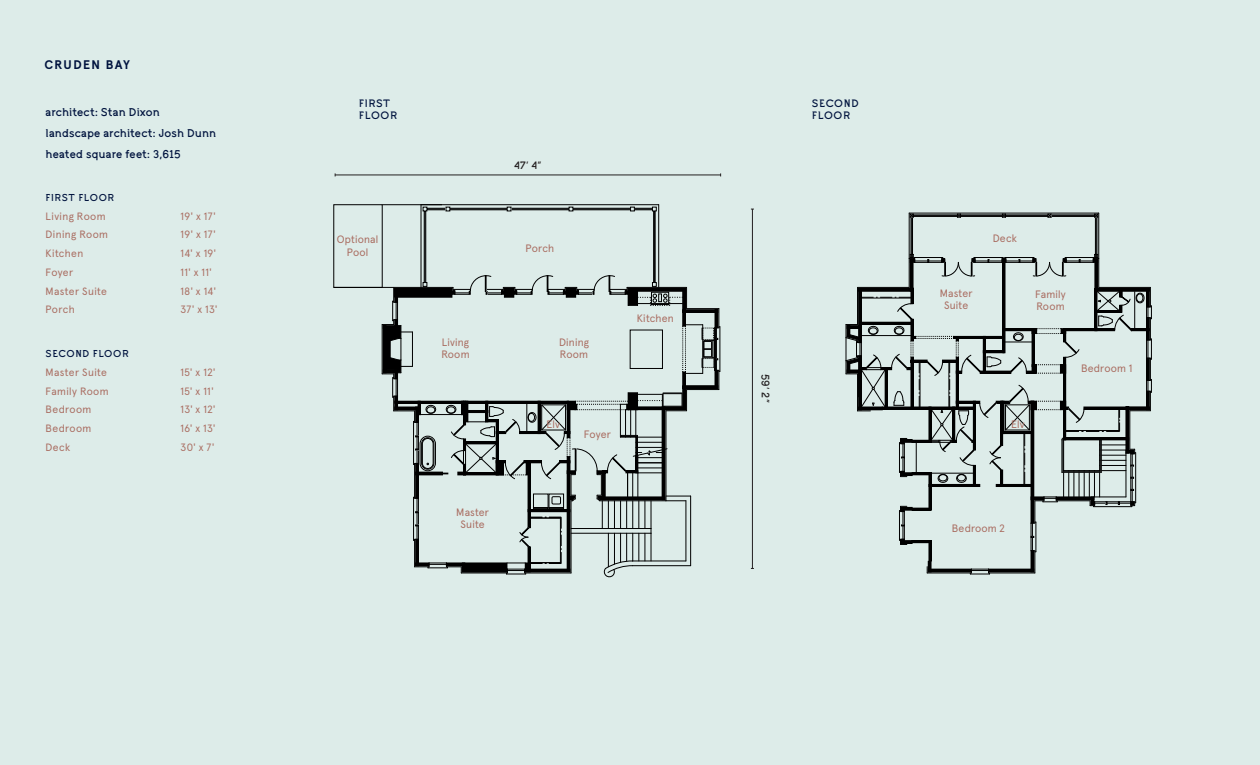
<style>
.page{position:relative;width:1260px;height:765px;background:#ddece9}
.page>*{position:absolute;margin:0;border:0;box-sizing:border-box;transform-origin:0 0}
.t1{font:700 12.5px "Apercu";letter-spacing:.105em;color:#00133e}
.t2{font:600 11.25px/21.2px "TG Hagia";letter-spacing:.015em;color:#00133e}
.t3{font:10.75px/12.1px "Apercu";letter-spacing:.015em;color:#a96c60}
.t4{font:600 10.75px/12.1px "TG Hagia";letter-spacing:.06em;color:#00133e}
.t5{font:600 10.75px "TG Hagia";color:#231f20}
.t6{font:10.62px "Apercu";letter-spacing:.035em;color:#a96c60}
.t7{font:600 10px "TG Hagia";letter-spacing:.06em;color:#00133e}
</style>
<div class="page">
<svg style="left:333px;top:204px;width:421px;height:365px"></svg>
<hr style="left:720px;top:327px;width:1px;height:44px;background:#000">
<hr style="left:421px;top:205px;width:238px;height:1px;background:#000">
<div style="left:427px;top:208px;width:226px;height:2px;border:1px solid #000"></div>
<hr style="left:427px;top:209px;width:225px;height:1px;background:#000">
<hr style="left:654px;top:211px;width:1px;height:72px;background:#000">
<div style="left:424px;top:211px;width:2px;height:72px;border:1px solid #000"></div>
<hr style="left:425px;top:211px;width:1px;height:72px;background:#000">
<hr style="left:421px;top:205px;width:1px;height:82px;background:#000">
<hr style="left:658px;top:205px;width:1px;height:82px;background:#000">
<svg style="left:652px;top:207px;width:4px;height:4px"></svg>
<svg style="left:630px;top:207px;width:4px;height:4px"></svg>
<svg style="left:569px;top:207px;width:4px;height:4px"></svg>
<svg style="left:507px;top:207px;width:4px;height:4px"></svg>
<svg style="left:446px;top:207px;width:4px;height:4px"></svg>
<svg style="left:423px;top:207px;width:4px;height:4px"></svg>
<svg style="left:382px;top:276px;width:338px;height:302px"></svg>
<div style="left:334px;top:205px;width:48px;height:82px;background:#ddece9"></div>
<hr style="left:382px;top:205px;width:60px;height:1px;background:#000">
<hr style="left:334px;top:287px;width:60px;height:1px;background:#000">
<svg style="left:845px;top:212px;width:255px;height:163px"></svg>
<div style="left:1095px;top:217px;width:2px;height:37px;border:1px solid #000"></div>
<hr style="left:1096px;top:217px;width:1px;height:37px;background:#000">
<hr style="left:1099px;top:213px;width:1px;height:46px;background:#000">
<hr style="left:909px;top:213px;width:190px;height:1px;background:#000">
<hr style="left:909px;top:213px;width:1px;height:46px;background:#000">
<div style="left:911px;top:217px;width:2px;height:37px;border:1px solid #000"></div>
<hr style="left:912px;top:217px;width:1px;height:37px;background:#000">
<hr style="left:913px;top:215px;width:182px;height:1px;background:#000">
<svg style="left:846px;top:254px;width:306px;height:321px"></svg>
<hr style="left:752px;top:209px;width:1px;height:359px;background:#231f20">
<hr style="left:335px;top:175px;width:386px;height:1px;background:#231f20">
<p class="t1" style="left:44px;top:55px;width:87px">CRUDEN BAY</p>
<p class="t2" style="left:46px;top:101px;width:172px">architect: Stan Dixon landscape architect: Josh Dunn heated square feet: 3,615</p>
<p class="t7" style="left:46px;top:191px;width:70px">FIRST FLOOR</p>
<p class="t6" style="left:46px;top:208px;width:61px">Living Room</p>
<p class="t6" style="left:181px;top:208px;width:36px">19' x 17'</p>
<p class="t6" style="left:46px;top:226px;width:64px">Dining Room</p>
<p class="t6" style="left:181px;top:226px;width:36px">19' x 17'</p>
<p class="t6" style="left:46px;top:245px;width:39px">Kitchen</p>
<p class="t6" style="left:181px;top:245px;width:37px">14' x 19'</p>
<p class="t6" style="left:46px;top:264px;width:29px">Foyer</p>
<p class="t6" style="left:181px;top:264px;width:33px">11' x 11'</p>
<p class="t6" style="left:46px;top:283px;width:63px">Master Suite</p>
<p class="t6" style="left:181px;top:283px;width:37px">18' x 14'</p>
<p class="t6" style="left:46px;top:301px;width:31px">Porch</p>
<p class="t6" style="left:181px;top:301px;width:38px">37' x 13'</p>
<p class="t7" style="left:46px;top:347px;width:84px">SECOND FLOOR</p>
<p class="t6" style="left:46px;top:364px;width:63px">Master Suite</p>
<p class="t6" style="left:181px;top:364px;width:36px">15' x 12'</p>
<p class="t6" style="left:46px;top:383px;width:65px">Family Room</p>
<p class="t6" style="left:181px;top:383px;width:34px">15' x 11'</p>
<p class="t6" style="left:46px;top:401px;width:47px">Bedroom</p>
<p class="t6" style="left:181px;top:401px;width:36px">13' x 12'</p>
<p class="t6" style="left:46px;top:420px;width:47px">Bedroom</p>
<p class="t6" style="left:181px;top:420px;width:36px">16' x 13'</p>
<p class="t6" style="left:46px;top:439px;width:26px">Deck</p>
<p class="t6" style="left:181px;top:439px;width:35px">30' x 7'</p>
<p class="t4" style="left:359px;top:97px;width:39px">FIRST<br>FLOOR</p>
<p class="t4" style="left:812px;top:97px;width:48px">SECOND<br>FLOOR</p>
<p class="t5" style="left:514px;top:158px;width:29px">47' 4"</p>
<p class="t3" style="left:337px;top:233px;width:43px;text-align:center">Optional<br>Pool</p>
<p class="t3" style="left:526px;top:242px;width:30px">Porch</p>
<p class="t3" style="left:993px;top:231px;width:26px">Deck</p>
<p class="t3" style="left:441px;top:335px;width:30px">Living<br>Room</p>
<p class="t3" style="left:559px;top:335px;width:31px">Dining<br>Room</p>
<p class="t3" style="left:637px;top:311px;width:38px">Kitchen</p>
<p class="t5" style="left:772px;top:374px;width:30px;rotate:90deg">59' 2"</p>
<p class="t3" style="left:940px;top:286px;width:34px;text-align:center">Master<br>Suite</p>
<p class="t3" style="left:547px;top:417px;width:15px">Elv</p>
<p class="t3" style="left:1011px;top:417px;width:15px">Elv</p>
<p class="t3" style="left:584px;top:428px;width:29px">Foyer</p>
<p class="t3" style="left:1035px;top:287px;width:32px">Family<br>Room</p>
<p class="t3" style="left:1081px;top:361px;width:53px">Bedroom 1</p>
<p class="t3" style="left:456px;top:505px;width:34px;text-align:center">Master<br>Suite</p>
<p class="t3" style="left:952px;top:521px;width:55px">Bedroom 2</p>
</div>
